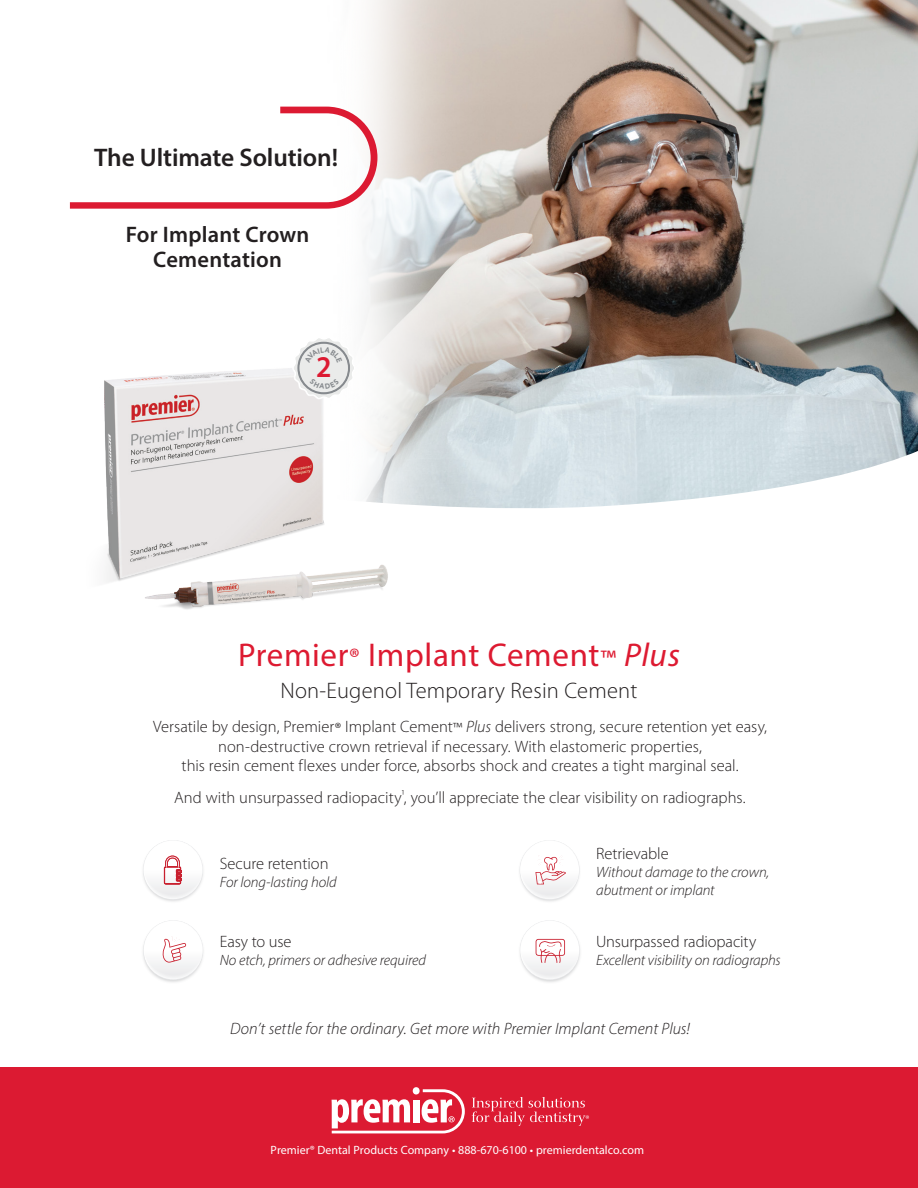
<style>
.page{position:relative;width:918px;height:1188px;background:#fff}
.page>*{position:absolute;margin:0;border:0;box-sizing:border-box;transform-origin:0 0}
.t1{font:33px "Myriad Pro";letter-spacing:.02em;color:#dd1a31}
.t2{font:600 30.3px "Myriad Pro";color:#dc1a32;scale:.95 1}
.t3{font:600 25.5px "Myriad Pro";letter-spacing:-.005em;color:#231f20}
.t4{font:300 22.5px "Myriad Pro";letter-spacing:.01em;color:#231f20}
.t5{font:600 22.5px/24.5px "Myriad Pro";letter-spacing:.01em;color:#231f20;text-align:center}
.t6{font:300 16.5px/19.5px "Myriad Pro";color:#231f20;text-align:center}
.t7{font:italic 300 16.5px "Myriad Pro";letter-spacing:.005em;color:#231f20}
.t8{font:italic 300 15px/18px "Myriad Pro";letter-spacing:-.005em;color:#231f20}
.t9{font:12px "Myriad Pro";color:#fff}
.s1{font-size:25.5px}
.s2{font-size:25.8px}
.s3{font-style:italic}
</style>
<div class="page">
<img style="left:69px;top:0;width:849px;height:508px">
<div style="left:0;top:1067px;width:918px;height:121px;background:#dc1a32"></div>
<svg style="left:332px;top:1089px;width:133px;height:44px"></svg>
<svg style="left:472px;top:1097px;width:117px;height:29px"></svg>
<img style="left:69px;top:345px;width:349px;height:265px">
<svg style="left:70px;top:107px;width:307px;height:102px"></svg>
<img style="left:165px;top:900px;width:16px;height:2px">
<svg style="left:143px;top:840px;width:60px;height:60px"></svg>
<svg style="left:520px;top:840px;width:60px;height:60px"></svg>
<svg style="left:143px;top:920px;width:60px;height:60px"></svg>
<svg style="left:520px;top:920px;width:60px;height:60px"></svg>
<svg style="left:292px;top:337px;width:63px;height:62px"></svg>
<p class="t3" style="left:94px;top:141px;width:245px">The Ultimate Solution!</p>
<p class="t5" style="left:126px;top:222px;width:185px">For Implant Crown<br>Cementation</p>
<p class="t2" style="left:316px;top:348px;width:18px">2</p>
<p class="t1" style="left:238px;top:634px;width:443px">Premier<span class="s1">®</span> Implant Cement<span class="s2">™</span> <span class="s3">Plus</span></p>
<p class="t4" style="left:281px;top:678px;width:358px">Non-Eugenol Temporary Resin Cement</p>
<p class="t6" style="left:153px;top:717px;width:616px">Versatile by design, Premier® Implant Cement™ <span class="s3">Plus</span> delivers strong, secure retention yet easy, non-destructive crown retrieval if necessary. With elastomeric properties,<br>this resin cement flexes under force, absorbs shock and creates a tight marginal seal.</p>
<p class="t6" style="left:174px;top:788px;width:573px">And with unsurpassed radiopacity<sup>¹</sup>, you’ll appreciate the clear visibility on radiographs.</p>
<p class="t6" style="left:220px;top:854px;width:110px">Secure retention</p>
<p class="t8" style="left:220px;top:873px;width:119px">For long-lasting hold</p>
<p class="t6" style="left:220px;top:932px;width:73px">Easy to use</p>
<p class="t8" style="left:220px;top:951px;width:208px">No etch, primers or adhesive required</p>
<p class="t6" style="left:596px;top:844px;width:74px">Retrievable</p>
<p class="t8" style="left:596px;top:862px;width:175px">Without damage to the crown, abutment or implant</p>
<p class="t6" style="left:596px;top:932px;width:162px">Unsurpassed radiopacity</p>
<p class="t8" style="left:596px;top:951px;width:186px">Excellent visibility on radiographs</p>
<p class="t7" style="left:230px;top:1019px;width:461px">Don’t settle for the ordinary. Get more with Premier Implant Cement Plus!</p>
<p class="t9" style="left:271px;top:1142px;width:375px">Premier® Dental Products Company • 888-670-6100 • premierdentalco.com</p>
</div>
